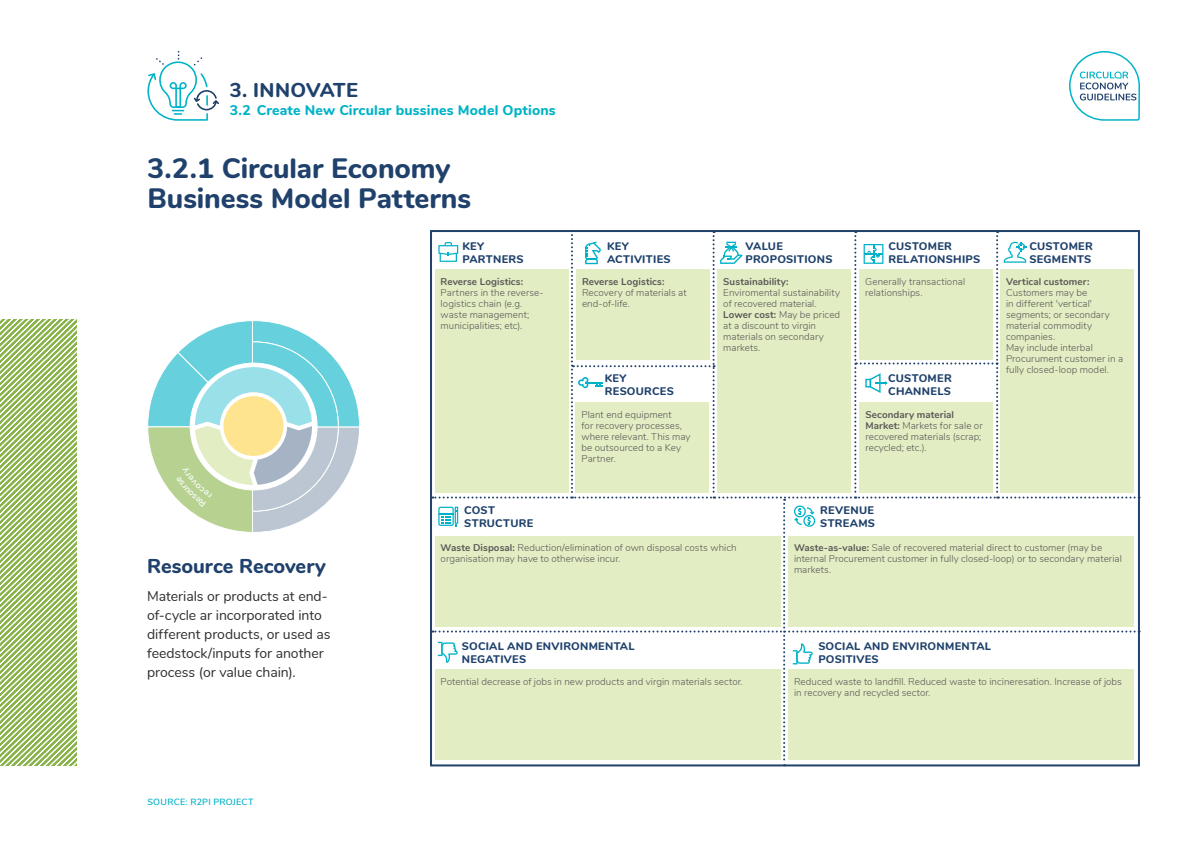
<style>
.page{position:relative;width:1191px;height:842px;background:#fff}
.page>*{position:absolute;margin:0;border:0;box-sizing:border-box;transform-origin:0 0}
.t1{font:800 28px/30px "Nunito";color:#1f416b}
.t2{font:800 20px "Nunito";color:#1f416b}
.t3{font:14px/19px "Nunito";letter-spacing:-.005em;color:#2e2e2e}
.t4{font:800 14px "Nunito";letter-spacing:.01em;color:#00b3c7}
.t5{font:800 11px/13px "Nunito";letter-spacing:.025em;color:#1f416b}
.t6{font:300 9.8px/11px "Nunito";letter-spacing:.005em;color:#5a5756}
.t7{font:700 9.8px "Nunito";letter-spacing:.01em;color:#5a5756}
.t8{font:600 9px "Nunito";letter-spacing:.025em;color:#00b2c7}
.s1{font-weight:700}
</style>
<div class="page">
<svg style="left:1069px;top:51px;width:71px;height:70px"></svg>
<svg style="left:432px;top:230px;width:707px;height:536px"></svg>
<svg style="left:0;top:319px;width:77px;height:447px"></svg>
<svg style="left:147px;top:51px;width:72px;height:70px"></svg>
<svg style="left:148px;top:321px;width:211px;height:211px"></svg>
<h2 class="t2" style="left:230px;top:75px;width:130px">3. INNOVATE</h2>
<h3 class="t4" style="left:230px;top:100px;width:328px">3.2 Create New Circular bussines Model Options</h3>
<h1 class="t1" style="left:147px;top:151px;width:325px">3.2.1 Circular Economy<br>Business Model Patterns</h1>
<p class="t5" style="left:462px;top:239px;width:63px">KEY<br>PARTNERS</p>
<p class="t7" style="left:440px;top:274px;width:84px">Reverse Logistics:</p>
<p class="t6" style="left:440px;top:286px;width:104px">Partners in the reverse&shy;logistics chain (e.g. waste management; municipalities; etc).</p>
<p class="t5" style="left:607px;top:239px;width:65px">KEY<br>ACTIVITIES</p>
<p class="t5" style="left:888px;top:239px;width:93px">CUSTOMER<br>RELATIONSHIPS</p>
<p class="t5" style="left:745px;top:239px;width:88px">VALUE<br>PROPOSITIONS</p>
<p class="t7" style="left:582px;top:274px;width:84px">Reverse Logistics:</p>
<p class="t6" style="left:582px;top:286px;width:106px">Recovery of materials at end-of-life.</p>
<p class="t5" style="left:605px;top:371px;width:71px">KEY<br>RESOURCES</p>
<p class="t7" style="left:723px;top:274px;width:67px">Sustainability:</p>
<p class="t6" style="left:723px;top:286px;width:118px">Enviromental sustainability of recovered material.<br><span class="s1">Lower cost:</span> May be priced at a discount to virgin materials on secondary markets.</p>
<p class="t6" style="left:865px;top:275px;width:101px">Generally transactional relationships.</p>
<p class="t5" style="left:888px;top:371px;width:65px">CUSTOMER<br>CHANNELS</p>
<p class="t5" style="left:1029px;top:239px;width:65px">CUSTOMER<br>SEGMENTS</p>
<p class="t7" style="left:1006px;top:274px;width:85px">Vertical customer:</p>
<p class="t6" style="left:1006px;top:286px;width:119px">Customers may be<br>in different 'vertical' segments; or secondary material commodity companies.<br>May include interbal<br>Procurument customer in a fully closed-loop model.</p>
<p class="t6" style="left:581px;top:409px;width:110px">Plant end equipment<br>for recovery processes, where relevant. This may be outsourced to a Key<br>Partner.</p>
<p class="t6" style="left:865px;top:409px;width:119px"><span class="s1">Secondary material<br>Market:</span> Markets for sale or recovered materials (scrap; recycled; etc.).</p>
<p class="t5" style="left:464px;top:503px;width:71px">COST<br>STRUCTURE</p>
<p class="t5" style="left:820px;top:503px;width:56px">REVENUE<br>STREAMS</p>
<h2 class="t2" style="left:147px;top:551px;width:180px">Resource Recovery</h2>
<h3 class="t3" style="left:147px;top:586px;width:185px">Materials or products at end&shy;of-cycle ar incorporated into different products, or used as feedstock/inputs for another process (or value chain).</h3>
<p class="t8" style="left:147px;top:795px;width:108px">SOURCE: R2PI PROJECT</p>
<p class="t6" style="left:440px;top:542px;width:297px"><span class="s1">Waste Disposal:</span> Reduction/elimination of own disposal costs which organisation may have to otherwise incur.</p>
<p class="t5" style="left:462px;top:639px;width:174px">SOCIAL AND ENVIRONMENTAL<br>NEGATIVES</p>
<p class="t6" style="left:794px;top:542px;width:329px"><span class="s1">Waste-as-value:</span> Sale of recovered material direct to customer (may be internal Procurement customer in fully closed-loop) or to secondary material markets.</p>
<p class="t5" style="left:818px;top:639px;width:174px">SOCIAL AND ENVIRONMENTAL<br>POSITIVES</p>
<p class="t6" style="left:440px;top:675px;width:304px">Potential decrease of jobs in new products and virgin materials sector.</p>
<p class="t6" style="left:794px;top:675px;width:329px">Reduced waste to landfill. Reduced waste to incineresation. Increase of jobs in recovery and recycled sector.</p>
</div>
